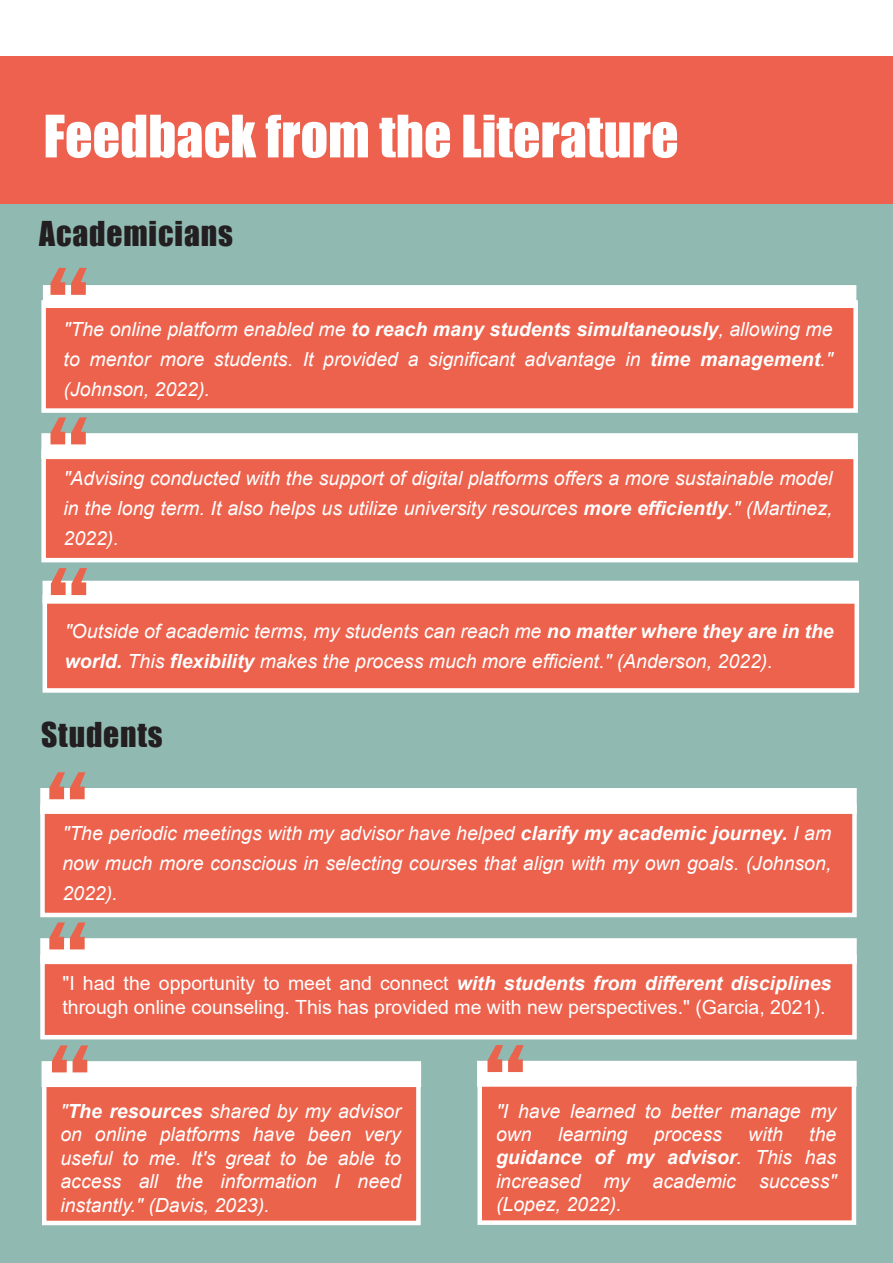
<style>
.page{position:relative;width:893px;height:1263px;background:#fff}
.page>*{position:absolute;margin:0;border:0;box-sizing:border-box;transform-origin:0 0}
.t1{font:119.4px "Bebas Neue";color:#ec634c;scale:1.16 1}
.t2{font:119.4px "Bebas Neue";color:#ea634c;scale:1.16 1}
.t3{font:54px "Impact";color:#fff}
.t4{font:31.5px "Impact";letter-spacing:.025em;color:#231f20}
.t5{font:italic 19.5px/23.4px "Arial";color:#fff;text-align:justify}
.t6{font:19.5px/23.4px "Arial";color:#fff}
.s1{font-weight:700}
.s2{font-weight:700;font-style:italic}
</style>
<div class="page">
<div style="left:0;top:203px;width:893px;height:1060px;background:#90b9b2"></div>
<div style="left:0;top:56px;width:893px;height:148px;background:#ed614e"></div>
<div style="left:41px;top:300px;width:817px;height:113px;background:#ed624d;border:4px solid #fff"></div>
<div style="left:43px;top:285px;width:813px;height:23px;background:#fff;border:2px solid #fff"></div>
<div style="left:41px;top:450px;width:817px;height:112px;background:#ed624d;border:4px solid #fff"></div>
<div style="left:41px;top:433px;width:817px;height:26px;background:#fff;border:4px solid #fff"></div>
<div style="left:43px;top:595px;width:816px;height:98px;background:#ed624d;border:4px solid #fff"></div>
<div style="left:43px;top:581px;width:816px;height:23px;background:#fff"></div>
<div style="left:40px;top:804px;width:817px;height:113px;background:#ed624d;border:4px solid #fff"></div>
<div style="left:40px;top:788px;width:817px;height:26px;background:#fff;border:4px solid #fff"></div>
<div style="left:40px;top:955px;width:817px;height:84px;background:#ed624d;border:4px solid #fff"></div>
<div style="left:40px;top:938px;width:817px;height:26px;background:#fff;border:4px solid #fff"></div>
<div style="left:42px;top:1078px;width:379px;height:147px;background:#ec634c;border:4px solid #fff"></div>
<div style="left:42px;top:1061px;width:379px;height:26px;background:#fff"></div>
<div style="left:477px;top:1077px;width:379px;height:148px;background:#ec634c;border:4px solid #fff"></div>
<div style="left:477px;top:1061px;width:380px;height:26px;background:#fff;border:4px solid #fff"></div>
<h2 class="t3" style="left:43px;top:94px;width:637px">Feedback from the Literature</h2>
<h3 class="t4" style="left:39px;top:209px;width:195px">Academicians</h3>
<h1 class="t1" style="left:45px;top:243px;width:42px">“</h1>
<p class="t5" style="left:64px;top:314px;width:771px;line-height:30px">"The online platform enabled me <span class="s1">to reach many students simultaneously</span>, allowing me to mentor more students. It provided a significant advantage in <span class="s1">time management</span>." (Johnson, 2022).</p>
<h1 class="t1" style="left:45px;top:392px;width:42px">“</h1>
<p class="t5" style="left:64px;top:464px;width:771px;line-height:30px">"Advising conducted with the support of digital platforms offers a more sustainable model in the long term. It also helps us utilize university resources <span class="s1">more efficiently</span>." (Martinez, 2022).</p>
<h1 class="t1" style="left:45px;top:543px;width:42px">“</h1>
<p class="t5" style="left:65px;top:616px;width:771px;line-height:30px">"Outside of academic terms, my students can reach me <span class="s1">no matter where they are in the world.</span> This <span class="s1">flexibility</span> makes the process much more efficient." (Anderson, 2022).</p>
<h3 class="t4" style="left:41px;top:710px;width:123px">Students</h3>
<h1 class="t1" style="left:44px;top:747px;width:42px">“</h1>
<p class="t5" style="left:62px;top:819px;width:770px;line-height:30px">"The periodic meetings with my advisor have helped <span class="s1">clarify my academic journey.</span> I am now much more conscious in selecting courses that align with my own goals. (Johnson, 2022).</p>
<h1 class="t1" style="left:44px;top:897px;width:42px">“</h1>
<p class="t6" style="left:62px;top:972px;width:770px">"I had the opportunity to meet and connect <span class="s2">with students from different disciplines </span>through online counseling. This has provided me with new perspectives." (Garcia, 2021).</p>
<h1 class="t2" style="left:46px;top:1020px;width:42px">“</h1>
<p class="t5" style="left:60px;top:1100px;width:342px">"<span class="s1">The resources</span> shared by my advisor on online platforms have been very useful to me. It's great to be able to access all the information I need instantly." (Davis, 2023).</p>
<h1 class="t2" style="left:482px;top:1020px;width:42px">“</h1>
<p class="t5" style="left:496px;top:1099px;width:342px">"I have learned to better manage my own</p>
<p class="t5" style="left:496px;top:1123px;width:342px;text-indent:313px">the <span class="s1">guidance of my advisor</span>. This has increased my academic success" (Lopez, 2022).</p>
<p class="t5" style="left:558px;top:1123px;width:71px">learning</p>
<p class="t5" style="left:654px;top:1123px;width:70px">process</p>
<p class="t5" style="left:748px;top:1123px;width:36px">with</p>
</div>
